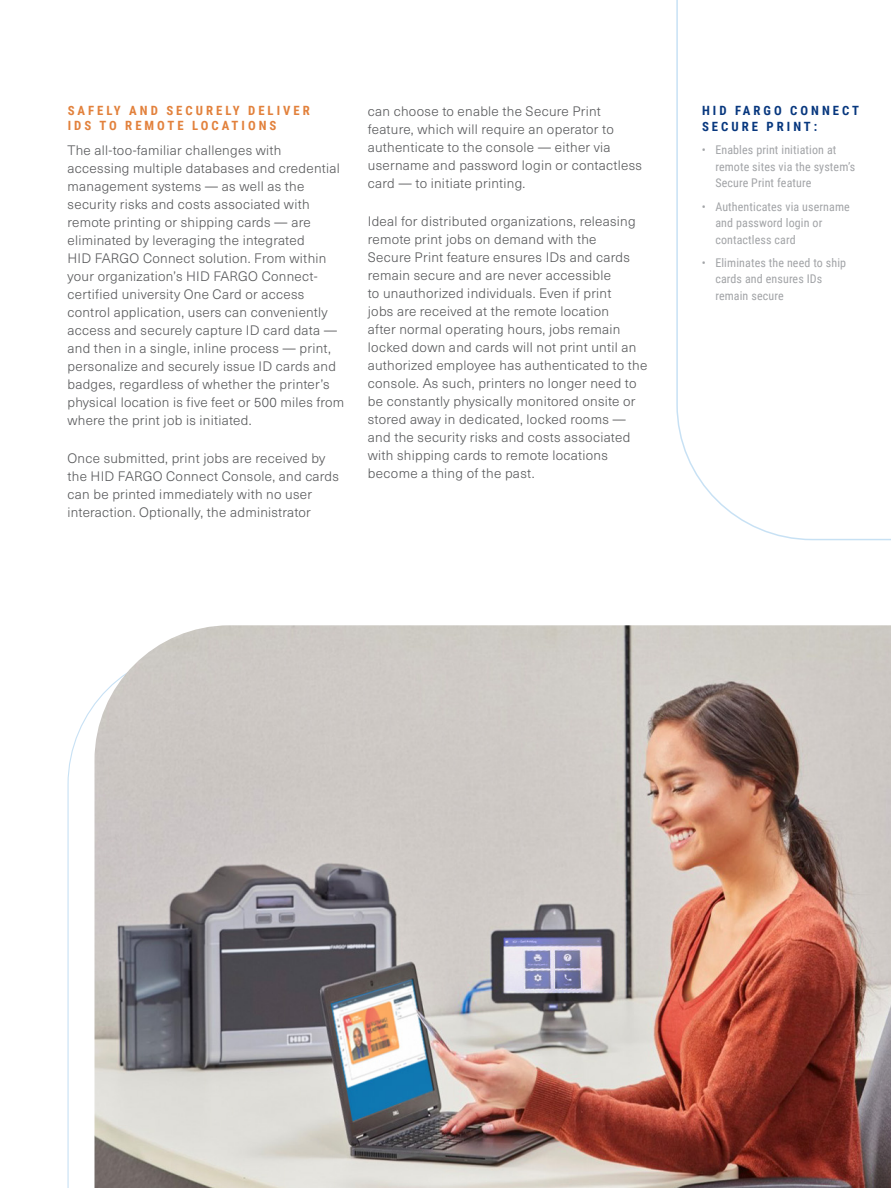
<style>
.page{position:relative;width:891px;height:1188px;background:#fff}
.page>*{position:absolute;margin:0;border:0;box-sizing:border-box;transform-origin:0 0}
.br_main_body{font:300 13.5px/18px "Neue Haas Unica Pro";letter-spacing:.02em;color:#58595b}
.br_small_section_sub{font:700 12.75px/15.3px "Roboto Condensed";letter-spacing:.235em;color:#e2813c}
.br_small_call_out_he{font:700 12.75px/16.5px "Roboto Condensed";letter-spacing:.235em;color:#07377e}
.t1{font:12px/16.5px "Roboto Condensed";letter-spacing:.01em;color:#a2a4a7}
</style>
<div class="page">
<img style="left:94px;top:625px;width:797px;height:563px">
<svg style="left:676px;top:0;width:215px;height:541px"></svg>
<h3 class="br_small_section_sub" style="left:68px;top:102px;width:244px">SAFELY AND SECURELY DELIVER<br>IDS TO REMOTE LOCATIONS</h3>
<p class="br_main_body" style="left:68px;top:141px;width:278px">The all-too-familiar challenges with accessing multiple databases and credential management systems — as well as the security risks and costs associated with remote printing or shipping cards — are eliminated by leveraging the integrated<br>HID FARGO Connect solution. From within your organization’s HID FARGO Connect&shy;certified university One Card or access control application, users can conveniently access and securely capture ID card data — and then in a single, inline process — print, personalize and securely issue ID cards and badges, regardless of whether the printer’s physical location is five feet or 500 miles from where the print job is initiated.</p>
<p class="br_main_body" style="left:68px;top:450px;width:273px">Once submitted, print jobs are received by the HID FARGO Connect Console, and cards can be printed immediately with no user interaction. Optionally, the administrator</p>
<p class="br_main_body" style="left:368px;top:102px;width:276px">can choose to enable the Secure Print feature, which will require an operator to authenticate to the console — either via username and password login or contactless card — to initiate printing.</p>
<p class="br_main_body" style="left:368px;top:212px;width:281px">Ideal for distributed organizations, releasing remote print jobs on demand with the<br>Secure Print feature ensures IDs and cards remain secure and are never accessible<br>to unauthorized individuals. Even if print<br>jobs are received at the remote location<br>after normal operating hours, jobs remain locked down and cards will not print until an authorized employee has authenticated to the console. As such, printers no longer need to be constantly physically monitored onsite or stored away in dedicated, locked rooms — and the security risks and costs associated with shipping cards to remote locations become a thing of the past.</p>
<p class="br_small_call_out_he" style="left:702px;top:101px;width:158px">HID FARGO CONNECT<br>SECURE PRINT:</p>
<p class="t1" style="left:715px;top:141px;width:141px;text-indent:-14px">• Enables print initiation at remote sites via the system’s<br>Secure Print feature</p>
<p class="t1" style="left:715px;top:198px;width:136px;text-indent:-14px">• Authenticates via username and password login or contactless card</p>
<p class="t1" style="left:715px;top:254px;width:132px;text-indent:-14px">• Eliminates the need to ship cards and ensures IDs remain secure</p>
</div>
